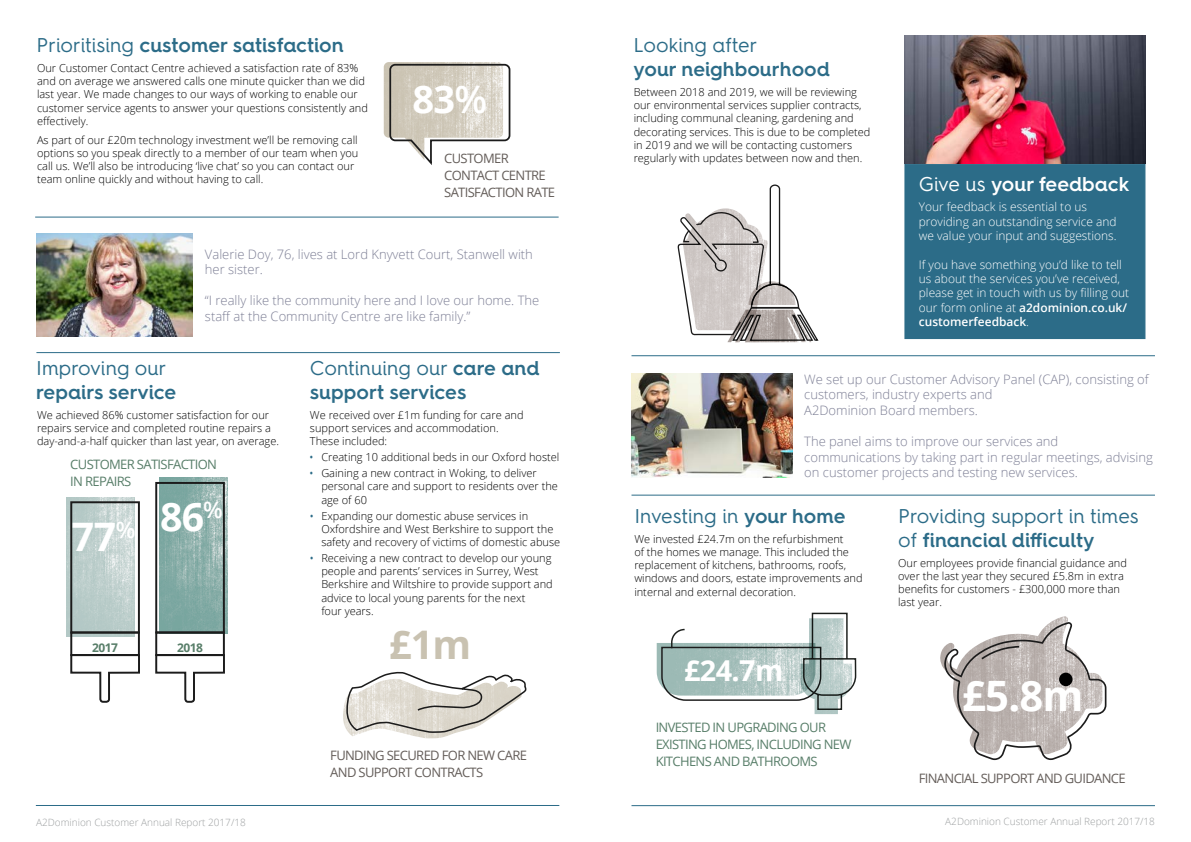
<style>
.page{position:relative;width:1191px;height:842px;background:#fff}
.page>*{position:absolute;margin:0;border:0;box-sizing:border-box;transform-origin:0 0}
.t1{font:700 41.9px "Open Sans";color:#fff}
.t2{font:700 39.4px "Open Sans";color:#c9c2b1}
.t3{font:700 39.3px "Open Sans";color:#fff}
.t4{font:700 38px "Open Sans";color:#fff}
.t5{font:700 28.8px "Open Sans";color:#fff}
.t6{font:600 20px/24px "Hurme Geometric Sans 4";color:#2c6c88}
.t7{font:20px/24px "Hurme Geometric Sans 4";color:#2c6c88}
.t8{font:600 20px "Hurme Geometric Sans 4";color:#fff}
.t9{font:300 13px/15.6px "Open Sans";color:#7d7f95}
.t10{font:13px/17px "Open Sans";letter-spacing:-.05em;color:#645d59}
.t11{font:13px/17px "Open Sans";letter-spacing:-.05em;color:#587e69}
.t12{font:700 12px "Open Sans";letter-spacing:-.05em;color:#587e69}
.t13{font:300 11.9px/14.3px "Open Sans";color:#fff}
.t14{font:300 11px/13.2px "Open Sans";color:#000}
.t15{font:300 10px "Open Sans";color:#9da0a1}
.s1{font-weight:400}
.s2{font-weight:600}
.s3{font-family:"Arial Narrow";font-weight:400;color:#2c6c88}
.s4{font-weight:600;font-size:22.9px}
</style>
<div class="page">
<hr style="left:36px;top:805px;width:523px;height:1px;background:#2c6c88">
<hr style="left:631px;top:805px;width:524px;height:1px;background:#2c6c88">
<div style="left:904px;top:164px;width:241px;height:175px;background:#2c6c88;border:1px solid #2c6c88"></div>
<img style="left:384px;top:62px;width:116px;height:76px">
<svg style="left:388px;top:63px;width:123px;height:102px"></svg>
<img style="left:656px;top:643px;width:4px;height:41px">
<svg style="left:660px;top:612px;width:197px;height:89px"></svg>
<img style="left:800px;top:618px;width:52px;height:96px">
<img style="left:940px;top:616px;width:128px;height:53px">
<svg style="left:944px;top:622px;width:162px;height:138px"></svg>
<svg style="left:677px;top:185px;width:142px;height:157px"></svg>
<img style="left:682px;top:208px;width:86px;height:123px">
<hr style="left:36px;top:352px;width:524px;height:1px;background:#2c6c88">
<img style="left:67px;top:498px;width:67px;height:138px">
<img style="left:160px;top:477px;width:67px;height:157px">
<div style="left:70px;top:631px;width:70px;height:25px;border:2px solid #1c1c1c"></div>
<svg style="left:70px;top:653px;width:70px;height:50px"></svg>
<div style="left:70px;top:501px;width:70px;height:132px;border:2px solid #1c1c1c"></div>
<div style="left:155px;top:631px;width:70px;height:25px;border:2px solid #1c1c1c"></div>
<svg style="left:155px;top:653px;width:70px;height:50px"></svg>
<div style="left:155px;top:482px;width:70px;height:151px;border:2px solid #1c1c1c"></div>
<img style="left:343px;top:703px;width:109px;height:35px">
<svg style="left:345px;top:671px;width:182px;height:63px"></svg>
<hr style="left:631px;top:495px;width:524px;height:1px;background:#2c6c88">
<hr style="left:35px;top:217px;width:523px;height:1px;background:#2c6c88">
<img style="left:37px;top:233px;width:155px;height:104px">
<hr style="left:631px;top:355px;width:524px;height:1px;background:#2c6c88">
<img style="left:631px;top:374px;width:162px;height:103px">
<img style="left:904px;top:36px;width:241px;height:128px">
<h3 class="t6" style="left:36px;top:33px;width:309px"><span class="s1">Prioritising</span> customer satisfaction</h3>
<p class="t14" style="left:37px;top:61px;width:332px">Our Customer Contact Centre achieved a satisfaction rate of 83% and on average we answered calls one minute quicker than we did last year. We made changes to our ways of working to enable our customer service agents to answer your questions consistently and effectively.</p>
<p class="t14" style="left:37px;top:133px;width:323px">As part of our £20m technology investment we’ll be removing call options so you speak directly to a member of our team when you call us. We’ll also be introducing ‘live chat’ so you can contact our team online quickly and without having to call.</p>
<h3 class="t4" style="left:412px;top:72px;width:76px">83<span class="s2">%</span></h3>
<p class="t10" style="left:444px;top:149px;width:112px">CUSTOMER<br>CONTACT CENTRE<br>SATISFACTION RATE</p>
<h3 class="t7" style="left:36px;top:355px;width:132px">Improving our</h3>
<h3 class="t6" style="left:36px;top:379px;width:142px">repairs service</h3>
<p class="t9" style="left:205px;top:246px;width:329px">Valerie Doy, 76, lives at Lord Knyvett Court, Stanwell with her sister.</p>
<p class="t9" style="left:205px;top:293px;width:336px">“I really like the community here and I love our home. The staff at the Community Centre are like family.”</p>
<h3 class="t6" style="left:310px;top:355px;width:231px"><span class="s1">Continuing our</span> care and support services</h3>
<p class="t14" style="left:37px;top:408px;width:243px">We achieved 86% customer satisfaction for our repairs service and completed routine repairs a day-and-a-half quicker than last year, on average.</p>
<p class="t14" style="left:310px;top:408px;width:215px">We received over £1m funding for care and support services and accommodation.<br>These included:</p>
<p class="t14" style="left:310px;top:450px;width:251px"><span class="s3">•</span> Creating 10 additional beds in our Oxford hostel</p>
<p class="t14" style="left:321px;top:466px;width:238px;text-indent:-11px"><span class="s3">•</span> Gaining a new contract in Woking, to deliver personal care and support to residents over the age of 60</p>
<p class="t14" style="left:321px;top:509px;width:240px;text-indent:-11px"><span class="s3">•</span> Expanding our domestic abuse services in<br>Oxfordshire and West Berkshire to support the safety and recovery of victims of domestic abuse</p>
<p class="t14" style="left:321px;top:551px;width:233px;text-indent:-11px"><span class="s3">•</span> Receiving a new contract to develop our young people and parents’ services in Surrey, West Berkshire and Wiltshire to provide support and advice to local young parents for the next<br>four years.</p>
<p class="t11" style="left:70px;top:456px;width:148px">CUSTOMER SATISFACTION<br>IN REPAIRS</p>
<h3 class="t3" style="left:72px;top:499px;width:153px">77<span class="s4">%</span> 86<sup>%</sup></h3>
<p class="t12" style="left:92px;top:639px;width:27px">2017</p>
<p class="t12" style="left:177px;top:639px;width:27px">2018</p>
<h2 class="t2" style="left:389px;top:617px;width:84px">£1m</h2>
<p class="t10" style="left:330px;top:747px;width:198px">FUNDING SECURED FOR NEW CARE<br>AND SUPPORT CONTRACTS</p>
<h3 class="t7" style="left:633px;top:33px;width:125px">Looking after</h3>
<h3 class="t6" style="left:633px;top:57px;width:198px">your neighbourhood</h3>
<p class="t14" style="left:633px;top:85px;width:238px">Between 2018 and 2019, we will be reviewing our environmental services supplier contracts, including communal cleaning, gardening and decorating services. This is due to be completed in 2019 and we will be contacting customers regularly with updates between now and then.</p>
<h3 class="t8" style="left:919px;top:170px;width:212px"><span class="s1">Give us</span> your feedback</h3>
<p class="t13" style="left:919px;top:200px;width:199px">Your feedback is essential to us providing an outstanding service and we value your input and suggestions.</p>
<p class="t13" style="left:919px;top:257px;width:212px">If you have something you’d like to tell us about the services you’ve received, please get in touch with us by filling out our form online at <span class="s2">a2dominion.co.uk/ customerfeedback</span>.</p>
<p class="t9" style="left:804px;top:371px;width:346px">We set up our Customer Advisory Panel (CAP), consisting of customers, industry experts and<br>A2Dominion Board members.</p>
<p class="t9" style="left:804px;top:433px;width:350px">The panel aims to improve our services and communications by taking part in regular meetings, advising on customer projects and testing new services.</p>
<h3 class="t7" style="left:634px;top:503px;width:213px">Investing in <span class="s2">your home</span></h3>
<p class="t14" style="left:634px;top:532px;width:230px">We invested £24.7m on the refurbishment<br>of the homes we manage. This included the replacement of kitchens, bathrooms, roofs, windows and doors, estate improvements and internal and external decoration.</p>
<h3 class="t5" style="left:684px;top:650px;width:101px">£24.7m</h3>
<p class="t11" style="left:655px;top:719px;width:197px">INVESTED IN UPGRADING OUR<br>EXISTING HOMES, INCLUDING NEW<br>KITCHENS AND BATHROOMS</p>
<h3 class="t7" style="left:898px;top:503px;width:242px">Providing support in times of <span class="s2">financial difficulty</span></h3>
<p class="t14" style="left:898px;top:556px;width:230px">Our employees provide financial guidance and over the last year they secured £5.8m in extra benefits for customers - £300,000 more than last year.</p>
<h1 class="t1" style="left:962px;top:666px;width:123px">£5.8m</h1>
<p class="t10" style="left:918px;top:770px;width:208px">FINANCIAL SUPPORT AND GUIDANCE</p>
<p class="t15" style="left:36px;top:815px;width:211px">A2Dominion Customer Annual Report 2017/18</p>
<p class="t15" style="left:945px;top:814px;width:211px">A2Dominion Customer Annual Report 2017/18</p>
</div>
